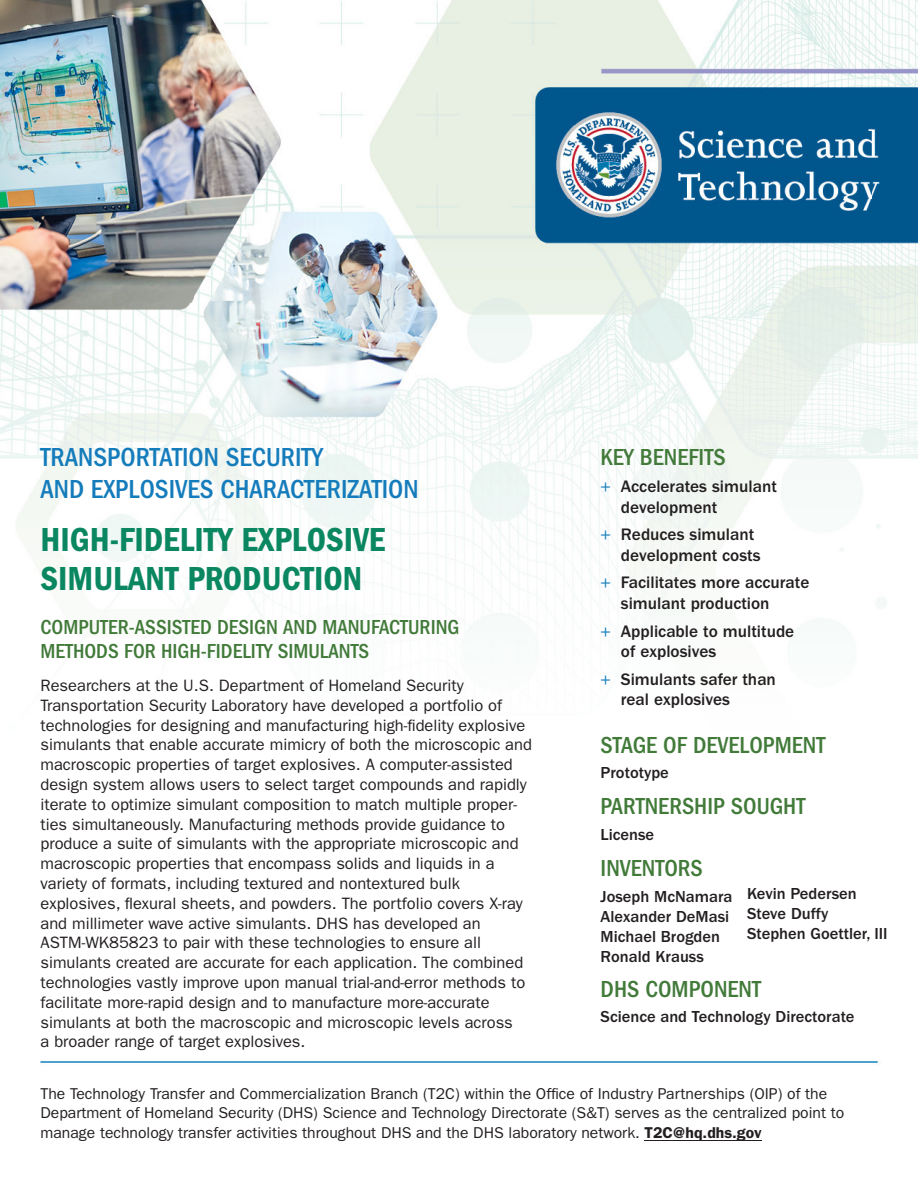
<style>
.page{position:relative;width:918px;height:1188px;background:#fff}
.page>*{position:absolute;margin:0;border:0;box-sizing:border-box;transform-origin:0 0}
.t1{font:34.5px/39px "ITC Franklin Gothic Std Dm Cd";color:#0a8760}
.t2{font:500 condensed 27px/32.4px "ITC Franklin Gothic Std";color:#157cbc}
.t3{font:500 condensed 24px "ITC Franklin Gothic Std";color:#417a39}
.t4{font:500 condensed 21px/24px "ITC Franklin Gothic Std";color:#417a39}
.t5{font:500 17.25px/20.7px "ITC Franklin Gothic Std";color:#231f20}
.t6{font:16.5px/19.8px "ITC Franklin Gothic Std";color:#231f20}
.t7{font:500 16.5px "ITC Franklin Gothic Std";color:#231f20}
.t8{font:15.75px/19.4px "ITC Franklin Gothic Std";color:#231f20}
.s1{font-weight:400;color:#157cbc}
.s2{font-weight:600}
</style>
<div class="page">
<img style="left:0;top:0;width:918px;height:1141px">
<hr style="left:645px;top:1140px;width:117px;height:1px;background:#231f20">
<img style="left:27px;top:26px;width:167px;height:276px">
<img style="left:249px;top:230px;width:133px;height:183px">
<img style="left:554px;top:125px;width:318px;height:74px">
<h1 class="t2" style="left:40px;top:441px;width:380px">TRANSPORTATION SECURITY<br>AND EXPLOSIVES CHARACTERIZATION</h1>
<h2 class="t1" style="left:40px;top:520px;width:346px">HIGH-FIDELITY EXPLOSIVE<br>SIMULANT PRODUCTION</h2>
<h3 class="t4" style="left:40px;top:615px;width:420px">COMPUTER-ASSISTED DESIGN AND MANUFACTURING<br>METHODS FOR HIGH-FIDELITY SIMULANTS</h3>
<p class="t6" style="left:40px;top:676px;width:493px">Researchers at the U.S. Department of Homeland Security Transportation Security Laboratory have developed a portfolio of technologies for designing and manufacturing high-fidelity explosive simulants that enable accurate mimicry of both the microscopic and macroscopic properties of target explosives. A computer-assisted design system allows users to select target compounds and rapidly iterate to optimize simulant composition to match multiple proper&shy;ties simultaneously. Manufacturing methods provide guidance to produce a suite of simulants with the appropriate microscopic and macroscopic properties that encompass solids and liquids in a variety of formats, including textured and nontextured bulk explosives, flexural sheets, and powders. The portfolio covers X-ray and millimeter wave active simulants. DHS has developed an ASTM-WK85823 to pair with these technologies to ensure all simulants created are accurate for each application. The combined technologies vastly improve upon manual trial-and-error methods to facilitate more-rapid design and to manufacture more-accurate simulants at both the macroscopic and microscopic levels across<br>a broader range of target explosives.</p>
<h3 class="t3" style="left:601px;top:443px;width:126px">KEY BENEFITS</h3>
<p class="t5" style="left:621px;top:476px;width:158px;text-indent:-20px"><span class="s1">+</span> Accelerates simulant development</p>
<p class="t5" style="left:621px;top:524px;width:141px;text-indent:-20px"><span class="s1">+</span> Reduces simulant development costs</p>
<p class="t5" style="left:621px;top:573px;width:190px;text-indent:-20px"><span class="s1">+</span> Facilitates more accurate simulant production</p>
<p class="t5" style="left:621px;top:621px;width:175px;text-indent:-20px"><span class="s1">+</span> Applicable to multitude of explosives</p>
<p class="t5" style="left:621px;top:669px;width:157px;text-indent:-20px"><span class="s1">+</span> Simulants safer than real explosives</p>
<h3 class="t3" style="left:601px;top:732px;width:226px">STAGE OF DEVELOPMENT</h3>
<p class="t7" style="left:601px;top:763px;width:70px">Prototype</p>
<h3 class="t3" style="left:601px;top:792px;width:206px">PARTNERSHIP SOUGHT</h3>
<p class="t7" style="left:601px;top:826px;width:55px">License</p>
<h3 class="t3" style="left:601px;top:854px;width:104px">INVENTORS</h3>
<p class="t7" style="left:601px;top:888px;width:133px">Joseph McNamara</p>
<p class="t7" style="left:601px;top:907px;width:130px">Alexander DeMasi</p>
<p class="t7" style="left:601px;top:927px;width:121px">Michael Brogden</p>
<p class="t7" style="left:601px;top:947px;width:105px">Ronald Krauss</p>
<p class="t7" style="left:747px;top:884px;width:111px">Kevin Pedersen</p>
<p class="t7" style="left:747px;top:904px;width:83px">Steve Duffy</p>
<p class="t7" style="left:747px;top:924px;width:142px">Stephen Goettler, III</p>
<h3 class="t3" style="left:601px;top:976px;width:162px">DHS COMPONENT</h3>
<p class="t7" style="left:601px;top:1007px;width:255px">Science and Technology Directorate</p>
<p class="t8" style="left:40px;top:1084px;width:805px">The Technology Transfer and Commercialization Branch (T2C) within the Office of Industry Partnerships (OIP) of the<br>Department of Homeland Security (DHS) Science and Technology Directorate (S&amp;T) serves as the centralized point to manage technology transfer activities throughout DHS and the DHS laboratory network. <span class="s2">T2C@hq.dhs.gov</span></p>
</div>
